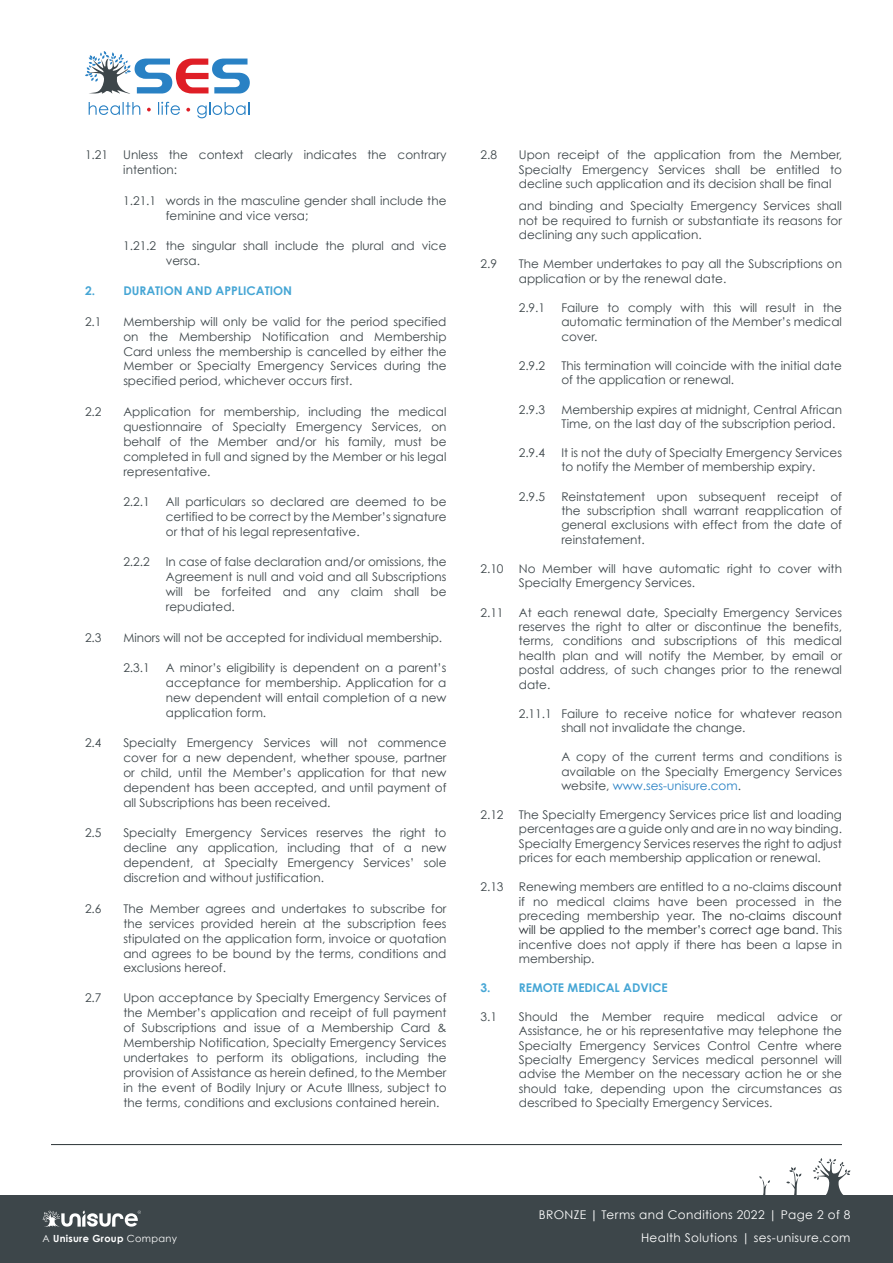
<style>
.page{position:relative;width:893px;height:1263px;background:#fff}
.page>*{position:absolute;margin:0;border:0;box-sizing:border-box;transform-origin:0 0}
.t1{font:12px/15px "Century Gothic";color:#3d464a;text-align:justify}
.t2{font:12px "Century Gothic";letter-spacing:.03em;color:#fff}
.t3{font:700 12px "Century Gothic";color:#46a6d5}
.t4{font:700 9.75px "Century Gothic";letter-spacing:.03em;color:#fff}
.s1{color:#2981c4}
.s2{color:#2b3236}
.s3{font-weight:700}
.s4{font-weight:400}
</style>
<div class="page">
<div style="left:0;top:1195px;width:893px;height:68px;background:#3d464a"></div>
<svg style="left:759px;top:1176px;width:11px;height:19px"></svg>
<svg style="left:786px;top:1167px;width:16px;height:28px"></svg>
<svg style="left:813px;top:1158px;width:37px;height:37px"></svg>
<svg style="left:43px;top:1210px;width:98px;height:17px"></svg>
<hr style="left:51px;top:1144px;width:791px;height:1px;background:#2b3236">
<svg style="left:89px;top:102px;width:51px;height:13px"></svg>
<svg style="left:147px;top:108px;width:4px;height:3px"></svg>
<svg style="left:158px;top:102px;width:22px;height:13px"></svg>
<svg style="left:186px;top:108px;width:4px;height:4px"></svg>
<svg style="left:197px;top:102px;width:52px;height:16px"></svg>
<svg style="left:85px;top:51px;width:165px;height:43px"></svg>
<p class="t1" style="left:85px;top:147px;width:25px">1.21</p>
<p class="t1" style="left:123px;top:147px;width:325px">Unless the context clearly indicates the contrary intention:</p>
<p class="t1" style="left:166px;top:193px;width:282px;text-indent:-43px">1.21.1 words in the masculine gender shall include the feminine and vice versa;</p>
<p class="t1" style="left:166px;top:238px;width:282px;text-indent:-43px">1.21.2 the singular shall include the plural and vice versa.</p>
<p class="t3" style="left:85px;top:282px;width:208px">2. DURATION AND APPLICATION</p>
<p class="t1" style="left:85px;top:314px;width:18px">2.1</p>
<p class="t1" style="left:123px;top:314px;width:325px">Membership will only be valid for the period specified on the Membership Notification and Membership Card unless the membership is cancelled by either the Member or Specialty Emergency Services during the specified period, whichever occurs first.</p>
<p class="t1" style="left:85px;top:404px;width:18px">2.2</p>
<p class="t1" style="left:123px;top:404px;width:325px">Application for membership, including the medical questionnaire of Specialty Emergency Services, on behalf of the Member and/or his family, must be completed in full and signed by the Member or his legal representative.</p>
<p class="t1" style="left:123px;top:494px;width:28px">2.2.1</p>
<p class="t1" style="left:166px;top:494px;width:282px">All particulars so declared are deemed to be certified to be correct by the Member’s signature or that of his legal representative.</p>
<p class="t1" style="left:123px;top:554px;width:28px">2.2.2</p>
<p class="t1" style="left:166px;top:554px;width:282px">In case of false declaration and/or omissions, the Agreement is null and void and all Subscriptions will be forfeited and any claim shall be repudiated.</p>
<p class="t1" style="left:85px;top:630px;width:18px">2.3</p>
<p class="t1" style="left:123px;top:630px;width:320px">Minors will not be accepted for individual membership.</p>
<p class="t1" style="left:123px;top:660px;width:28px">2.3.1</p>
<p class="t1" style="left:166px;top:660px;width:282px">A minor’s eligibility is dependent on a parent’s acceptance for membership. Application for a new dependent will entail completion of a new application form.</p>
<p class="t1" style="left:85px;top:735px;width:18px">2.4</p>
<p class="t1" style="left:123px;top:735px;width:325px">Specialty Emergency Services will not commence cover for a new dependent, whether spouse, partner or child, until the Member’s application for that new dependent has been accepted, and until payment of all Subscriptions has been received.</p>
<p class="t1" style="left:85px;top:825px;width:18px">2.5</p>
<p class="t1" style="left:123px;top:825px;width:325px">Specialty Emergency Services reserves the right to decline any application, including that of a new dependent, at Specialty Emergency Services’ sole discretion and without justification.</p>
<p class="t1" style="left:85px;top:901px;width:18px">2.6</p>
<p class="t1" style="left:123px;top:901px;width:325px">The Member agrees and undertakes to subscribe for the services provided herein at the subscription fees stipulated on the application form, invoice or quotation and agrees to be bound by the terms, conditions and exclusions hereof.</p>
<p class="t1" style="left:85px;top:990px;width:18px">2.7</p>
<p class="t1" style="left:123px;top:990px;width:325px">Upon acceptance by Specialty Emergency Services of the Member’s application and receipt of full payment of Subscriptions and issue of a Membership Card &amp; Membership Notification, Specialty Emergency Services undertakes to perform its obligations, including the provision of Assistance as herein defined, to the Member in the event of Bodily Injury or Acute Illness, subject to the terms, conditions and exclusions contained herein.</p>
<p class="t1" style="left:480px;top:147px;width:18px">2.8</p>
<p class="t1" style="left:519px;top:148px;width:325px;line-height:14.4px">Upon receipt of the application from the Member, Specialty Emergency Services shall be entitled to decline such application and its decision shall be final</p>
<p class="t1" style="left:519px;top:199px;width:325px;line-height:14.4px">and binding and Specialty Emergency Services shall not be required to furnish or substantiate its reasons for declining any such application.</p>
<p class="t1" style="left:480px;top:256px;width:18px">2.9</p>
<p class="t1" style="left:519px;top:257px;width:325px;line-height:14.4px">The Member undertakes to pay all the Subscriptions on application or by the renewal date.</p>
<p class="t1" style="left:519px;top:300px;width:28px">2.9.1</p>
<p class="t1" style="left:561px;top:300px;width:282px;line-height:14.4px">Failure to comply with this will result in the automatic termination of the Member’s medical cover.</p>
<p class="t1" style="left:519px;top:358px;width:28px">2.9.2</p>
<p class="t1" style="left:561px;top:358px;width:282px;line-height:14.4px">This termination will coincide with the initial date of the application or renewal.</p>
<p class="t1" style="left:519px;top:401px;width:28px">2.9.3</p>
<p class="t1" style="left:561px;top:402px;width:282px;line-height:14.4px">Membership expires at midnight, Central African<br>Time, on the last day of the subscription period.</p>
<p class="t1" style="left:519px;top:445px;width:28px">2.9.4</p>
<p class="t1" style="left:561px;top:445px;width:282px;line-height:14.4px">It is not the duty of Specialty Emergency Services to notify the Member of membership expiry.</p>
<p class="t1" style="left:519px;top:489px;width:28px">2.9.5</p>
<p class="t1" style="left:561px;top:489px;width:282px;line-height:14.4px">Reinstatement upon subsequent receipt of the subscription shall warrant reapplication of general exclusions with effect from the date of reinstatement.</p>
<p class="t1" style="left:480px;top:561px;width:25px">2.10</p>
<p class="t1" style="left:519px;top:561px;width:325px;line-height:14.4px">No Member will have automatic right to cover with<br>Specialty Emergency Services.</p>
<p class="t1" style="left:480px;top:604px;width:25px">2.11</p>
<p class="t1" style="left:519px;top:605px;width:325px;line-height:14.4px">At each renewal date, Specialty Emergency Services reserves the right to alter or discontinue the benefits, terms, conditions and subscriptions of this medical health plan and will notify the Member, by email or postal address, of such changes prior to the renewal date.</p>
<p class="t1" style="left:561px;top:706px;width:282px;line-height:14.4px;text-indent:-43px">2.11.1 Failure to receive notice for whatever reason shall not invalidate the change.</p>
<p class="t1" style="left:561px;top:749px;width:282px;line-height:14.4px">A copy of the current terms and conditions is available on the Specialty Emergency Services website, <span class="s1">www.ses-unisure.com</span>.</p>
<p class="t1" style="left:481px;top:807px;width:25px">2.12</p>
<p class="t1" style="left:519px;top:807px;width:325px;line-height:14.4px">The Specialty Emergency Services price list and loading percentages are a guide only and are in no way binding.<br>Specialty Emergency Services reserves the right to adjust prices for each membership application or renewal.</p>
<p class="t1" style="left:481px;top:879px;width:25px">2.13</p>
<p class="t1" style="left:519px;top:879px;width:325px;line-height:14.4px">Renewing members are entitled to a no-claims <span class="s2">discount </span>if no medical claims have been processed in the preceding membership year. <span class="s2">The no-claims discount will be applied to the member’s correct age band</span>. This incentive does not apply if there has been a lapse in membership.</p>
<p class="t3" style="left:481px;top:978px;width:189px">3. REMOTE MEDICAL ADVICE</p>
<p class="t1" style="left:481px;top:1009px;width:18px">3.1</p>
<p class="t1" style="left:519px;top:1009px;width:325px;line-height:14.4px">Should the Member require medical advice or Assistance, he or his representative may telephone the Specialty Emergency Services Control Centre where Specialty Emergency Services medical personnel will advise the Member on the necessary action he or she should take, depending upon the circumstances as described to Specialty Emergency Services.</p>
<p class="t2" style="left:539px;top:1208px;width:313px">BRONZE <span class="s3">|</span> Terms and Conditions 2022 | Page 2 of 8</p>
<p class="t4" style="left:43px;top:1230px;width:136px"><span class="s4">A</span> Unisure Group <span class="s4">Company</span></p>
<p class="t2" style="left:641px;top:1231px;width:211px">Health Solutions | ses-unisure.com</p>
</div>
